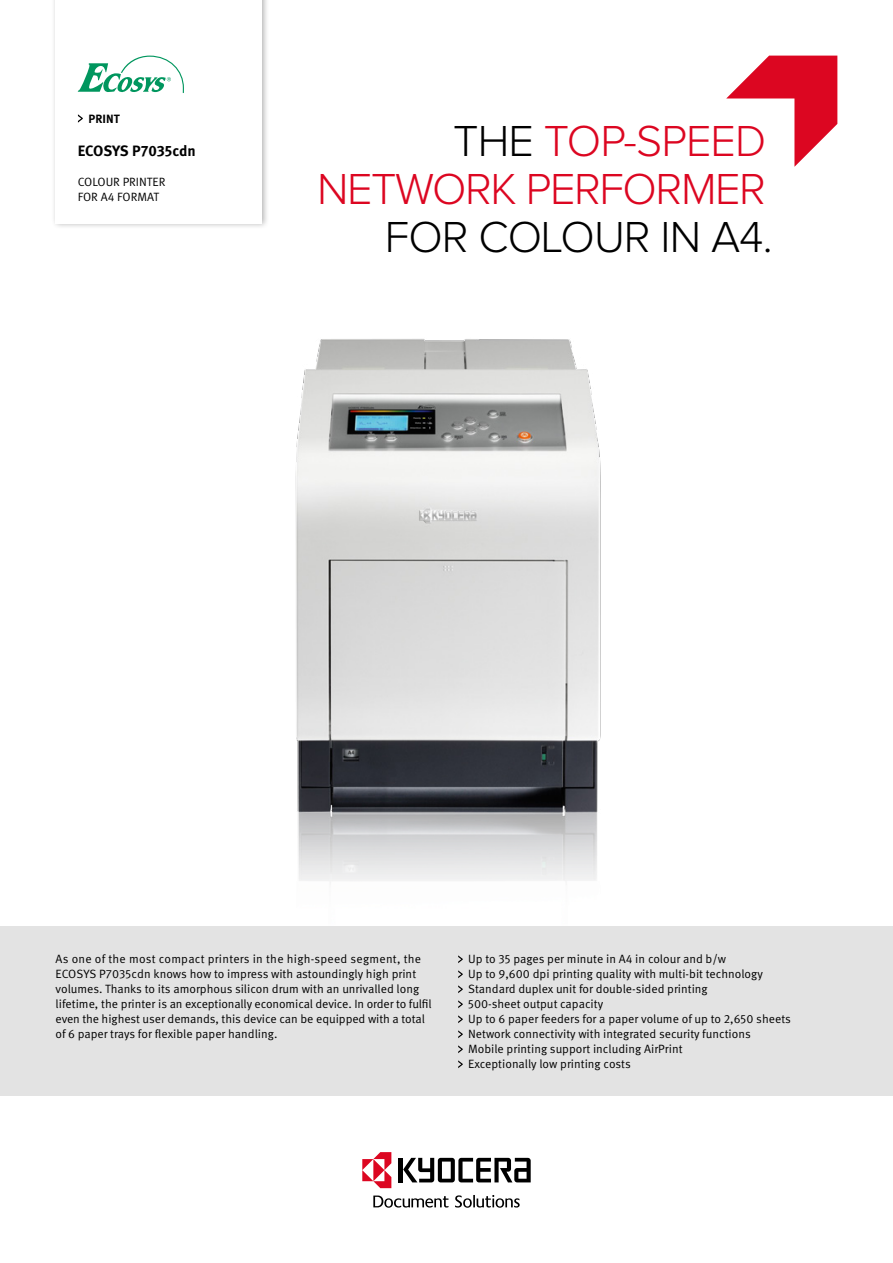
<style>
.page{position:relative;width:893px;height:1263px;background:#fff}
.page>*{position:absolute;margin:0;border:0;box-sizing:border-box;transform-origin:0 0}
.t1{font:300 45px/48px "Proxima Nova";letter-spacing:-.03em;color:#dc0621;text-align:right}
.t2{font:300 45px "Proxima Nova";letter-spacing:-.02em;color:#000}
.t3{font:700 15px "Meta Pro";letter-spacing:-.01em;color:#000}
.t4{font:12px/15px "Meta Pro Norm";color:#000}
.t5{font:700 12px "Meta Pro";color:#000}
.s1{color:#000}
</style>
<div class="page">
<img style="left:295px;top:339px;width:306px;height:448px">
<svg style="left:297px;top:787px;width:301px;height:96px;background:#aeaeb1"></svg>
<svg style="left:726px;top:56px;width:111px;height:111px"></svg>
<hr style="left:399px;top:1158px;width:4px;height:24px;background:#000">
<svg style="left:403px;top:1158px;width:128px;height:24px"></svg>
<svg style="left:455px;top:1195px;width:65px;height:13px"></svg>
<svg style="left:373px;top:1195px;width:75px;height:13px"></svg>
<svg style="left:362px;top:1152px;width:29px;height:36px"></svg>
<div style="left:51px;top:0;width:219px;height:229px;background:#000;opacity:.3"></div>
<div style="left:56px;top:0;width:206px;height:223px;background:#fff"></div>
<div style="left:0;top:926px;width:893px;height:170px;background:#e3e3e3"></div>
<svg style="left:78px;top:114px;width:5px;height:9px"></svg>
<svg style="left:458px;top:955px;width:5px;height:8px"></svg>
<svg style="left:458px;top:970px;width:5px;height:8px"></svg>
<svg style="left:458px;top:985px;width:5px;height:8px"></svg>
<svg style="left:458px;top:1000px;width:5px;height:8px"></svg>
<svg style="left:458px;top:1015px;width:5px;height:8px"></svg>
<svg style="left:458px;top:1030px;width:5px;height:8px"></svg>
<svg style="left:458px;top:1045px;width:5px;height:8px"></svg>
<svg style="left:458px;top:1060px;width:5px;height:8px"></svg>
<svg style="left:78px;top:56px;width:106px;height:37px"></svg>
<p class="t5" style="left:88px;top:109px;width:33px">PRINT</p>
<p class="t3" style="left:78px;top:139px;width:120px">ECOSYS P7035cdn</p>
<p class="t4" style="left:78px;top:173px;width:89px">COLOUR PRINTER<br>FOR A4 FORMAT</p>
<h1 class="t1" style="left:317px;top:119px;width:451px"><span class="s1">THE</span> TOP-SPEED<br>NETWORK PERFORMER</h1>
<h1 class="t2" style="left:385px;top:217px;width:389px">FOR COLOUR IN A4.</h1>
<p class="t4" style="left:56px;top:951px;width:378px">As one of the most compact printers in the high-speed segment, the ECOSYS P7035cdn knows how to impress with astoundingly high print volumes. Thanks to its amorphous silicon drum with an unrivalled long lifetime, the printer is an exceptionally economical device. In order to fulfil even the highest user demands, this device can be equipped with a total of 6 paper trays for flexible paper handling.</p>
<p class="t4" style="left:468px;top:951px;width:324px">Up to 35 pages per minute in A4 in colour and b/w<br>Up to 9,600 dpi printing quality with multi-bit technology Standard duplex unit for double-sided printing<br>500-sheet output capacity<br>Up to 6 paper feeders for a paper volume of up to 2,650 sheets Network connectivity with integrated security functions<br>Mobile printing support including AirPrint<br>Exceptionally low printing costs</p>
</div>
